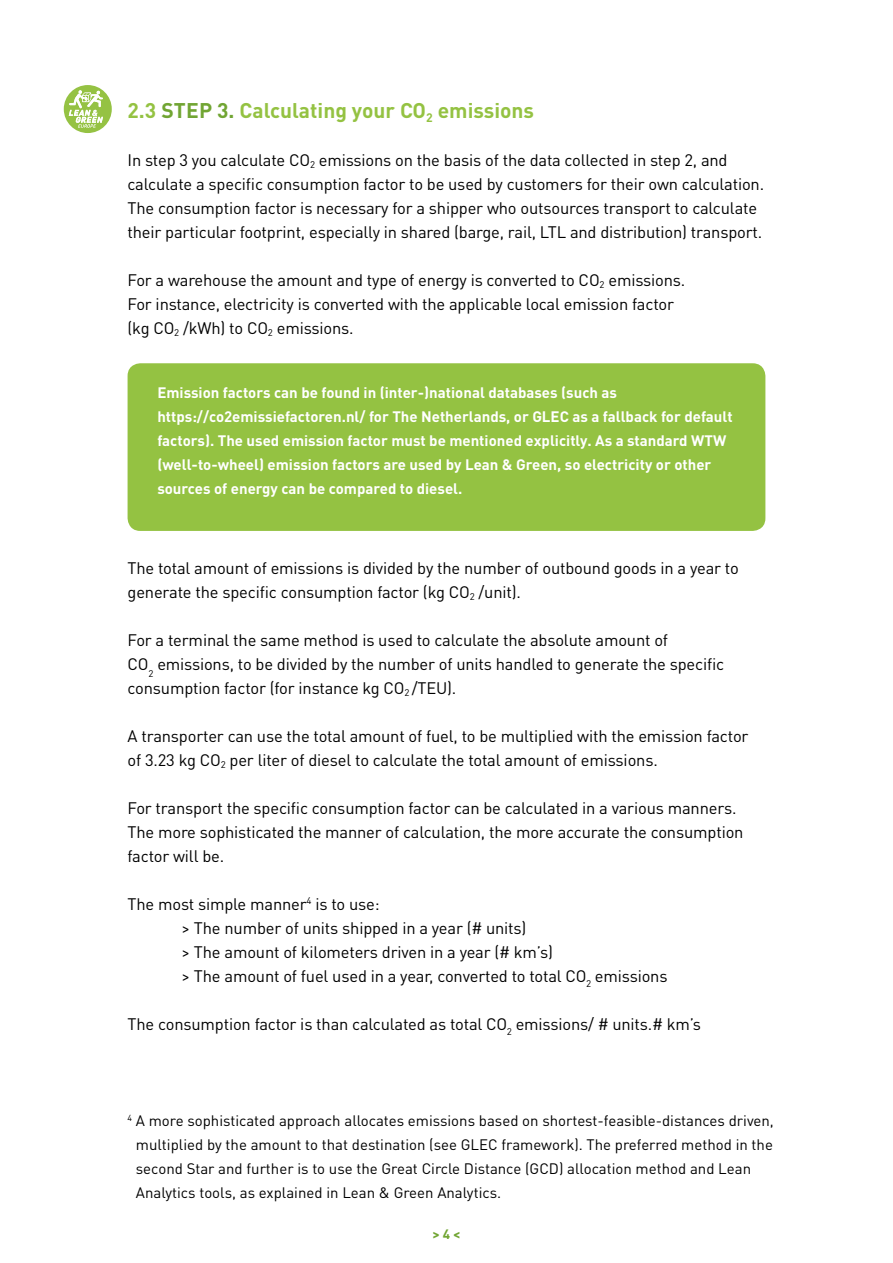
<style>
.page{position:relative;width:893px;height:1263px;background:#fff}
.page>*{position:absolute;margin:0;border:0;box-sizing:border-box;transform-origin:0 0}
.t1{font:700 21px "DIN Pro";color:#94c242}
.t2{font:16.5px/24px "DIN Pro";letter-spacing:-.01em;color:#000}
.t3{font:700 15px/24px "DIN Pro";color:#fff}
.t4{font:15px/24px "DIN Pro";color:#000}
.t5{font:700 13.5px "DIN Pro";color:#71a533}
.s1{color:#71a533}
</style>
<div class="page">
<div style="left:128px;top:363px;width:637px;height:168px;background:#94c242;border-radius:13px"></div>
<svg style="left:64px;top:85px;width:48px;height:48px"></svg>
<p class="t1" style="left:128px;top:96px;width:408px">2.3 <span class="s1">STEP 3.</span> Calculating your CO<sub>2</sub> emissions</p>
<p class="t2" style="left:128px;top:147px;width:638px">In step 3 you calculate CO<sub>2</sub> emissions on the basis of the data collected in step 2, and calculate a specific consumption factor to be used by customers for their own calculation.<br>The consumption factor is necessary for a shipper who outsources transport to calculate their particular footprint, especially in shared (barge, rail, LTL and distribution) transport.</p>
<p class="t2" style="left:128px;top:267px;width:559px">For a warehouse the amount and type of energy is converted to CO<sub>2</sub> emissions.<br>For instance, electricity is converted with the applicable local emission factor (kg CO<sub>2</sub> /kWh) to CO<sub>2</sub> emissions.</p>
<p class="t3" style="left:157px;top:380px;width:577px">Emission factors can be found in (inter-)national databases (such as https://co2emissiefactoren.nl/ for The Netherlands, or GLEC as a fallback for default factors). The used emission factor must be mentioned explicitly. As a standard WTW (well-to-wheel) emission factors are used by Lean &amp; Green, so electricity or other sources of energy can be compared to diesel.</p>
<p class="t2" style="left:128px;top:555px;width:613px">The total amount of emissions is divided by the number of outbound goods in a year to generate the specific consumption factor (kg CO<sub>2</sub> /unit).</p>
<p class="t2" style="left:128px;top:627px;width:598px">For a terminal the same method is used to calculate the absolute amount of<br>CO<sub>2</sub> emissions, to be divided by the number of units handled to generate the specific consumption factor (for instance kg CO<sub>2</sub> /TEU).</p>
<p class="t2" style="left:128px;top:723px;width:622px">A transporter can use the total amount of fuel, to be multiplied with the emission factor of 3.23 kg CO<sub>2</sub> per liter of diesel to calculate the total amount of emissions.</p>
<p class="t2" style="left:128px;top:795px;width:617px">For transport the specific consumption factor can be calculated in a various manners.<br>The more sophisticated the manner of calculation, the more accurate the consumption factor will be.</p>
<p class="t2" style="left:182px;top:891px;width:487px;text-indent:-54px">The most simple manner<sup>4</sup> is to use:<br>&gt; The number of units shipped in a year (# units)<br>&gt; The amount of kilometers driven in a year (# km’s)<br>&gt; The amount of fuel used in a year, converted to total CO<sub>2</sub> emissions</p>
<p class="t2" style="left:128px;top:1011px;width:575px">The consumption factor is than calculated as total CO<sub>2</sub> emissions/ # units.# km’s</p>
<p class="t4" style="left:136px;top:1108px;width:640px;text-indent:-8px"><sup>4</sup> A more sophisticated approach allocates emissions based on shortest-feasible-distances driven, multiplied by the amount to that destination (see GLEC framework). The preferred method in the second Star and further is to use the Great Circle Distance (GCD) allocation method and Lean Analytics tools, as explained in Lean &amp; Green Analytics.</p>
<p class="t5" style="left:432px;top:1225px;width:30px">&gt; 4 &lt;</p>
</div>
